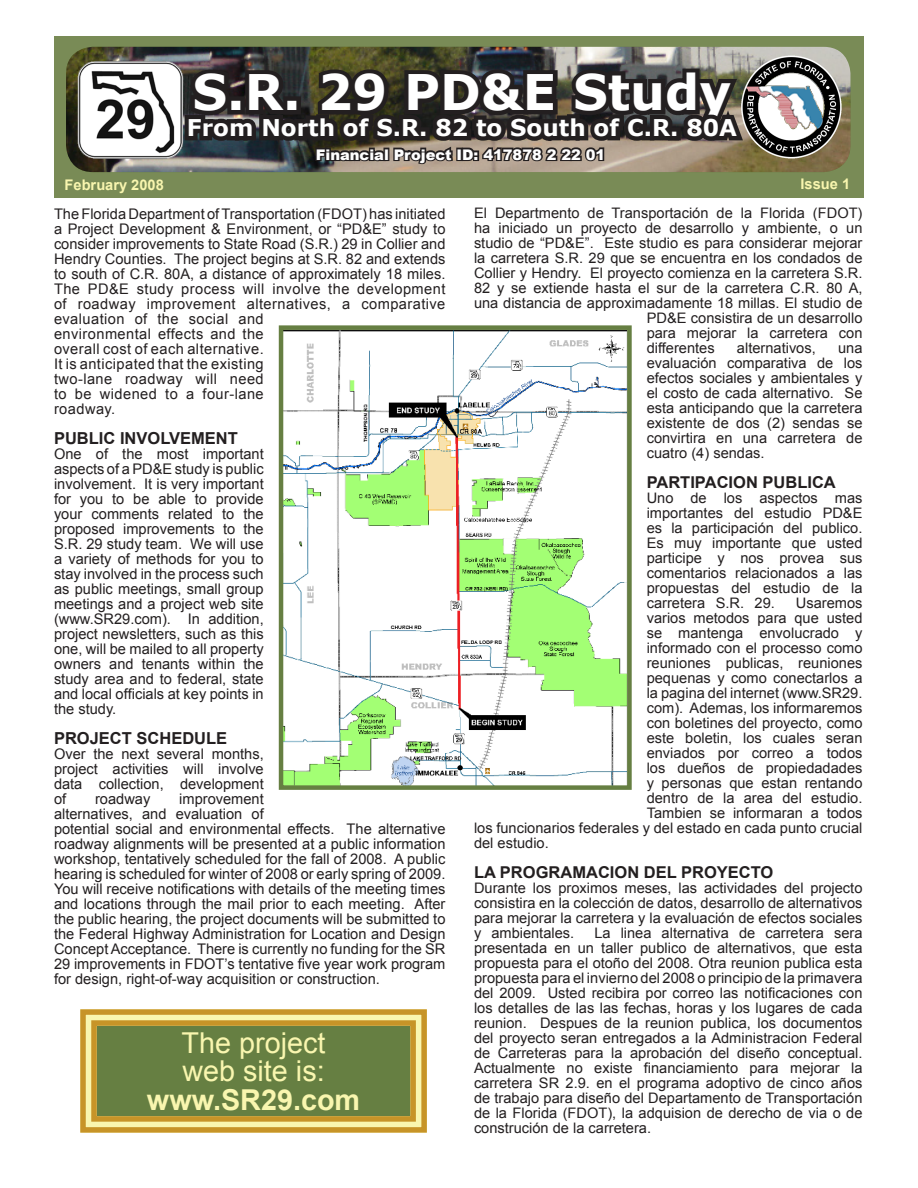
<style>
.page{position:relative;width:918px;height:1188px;background:#fff}
.page>*{position:absolute;margin:0;border:0;box-sizing:border-box;transform-origin:0 0}
.t1{font:700 49.05px "Verdana";color:#fff}
.t2{font:28.8px/28.8px "Arial";color:#f9f6af}
.Display{font:700 28.8px "Arial";color:#f9f6af}
.t3{font:700 23.1px "Verdana";color:#fff}
.Paragraph_Headings{font:700 16.5px "Arial";color:#231f20}
.Paragraph_Headings-2{font:700 16.35px "Arial";color:#231f20}
.t4{font:14.7px/15px "Arial";color:#231f20;text-align:justify}
.t5{font:14.7px/15px "Arial";letter-spacing:.03em;color:#231f20}
.t6{font:900 14.7px "Arial";color:#fff}
.t7{font:700 14.7px "Arial";color:#f9f6af}
.t8{font:14.55px/15px "Arial";color:#231f20;text-align:justify}
</style>
<div class="page">
<div style="left:54px;top:36px;width:810px;height:161px;background:#798b56"></div>
<img style="left:66px;top:47px;width:785px;height:125px;border-radius:27px">
<svg style="left:180px;top:63px;width:569px;height:103px;background:#3f3b37"></svg>
<img style="left:284px;top:330px;width:343px;height:455px">
<div style="left:279px;top:325px;width:353px;height:465px;border:4px solid #667f42"></div>
<svg style="left:80px;top:1009px;width:347px;height:124px;background:#85904c"></svg>
<div style="left:91px;top:1020px;width:325px;height:102px;border:5px solid #c79428"></div>
<img style="left:734px;top:49px;width:114px;height:112px">
<img style="left:78px;top:60px;width:106px;height:99px">
<p class="t1" style="left:192px;top:61px;width:540px">S.R. 29 PD&amp;E Study</p>
<p class="t3" style="left:187px;top:113px;width:552px">From North of S.R. 82 to South of C.R. 80A</p>
<p class="t6" style="left:316px;top:144px;width:291px">Financial Project ID: 417878 2 22 01</p>
<p class="t7" style="left:65px;top:175px;width:101px">February 2008</p>
<p class="t7" style="left:801px;top:175px;width:51px">Issue 1</p>
<p class="t5" style="left:54px;top:207px;width:393px">The Florida Department of Transportation (FDOT) has initiated a Project Development &amp; Environment, or “PD&amp;E” study to consider improvements to State Road (S.R.) 29 in Collier and Hendry Counties. The project begins at S.R. 82 and extends to south of C.R. 80A, a distance of approximately 18 miles.<br>The PD&amp;E study process will involve the development of roadway improvement alternatives, a comparative evaluation of the social and<br>environmental effects and the<br>overall cost of each alternative.<br>It is anticipated that the existing<br>two-lane roadway will need<br>to be widened to a four-lane<br>roadway.</p>
<p class="Paragraph_Headings" style="left:54px;top:427px;width:185px">PUBLIC INVOLVEMENT</p>
<p class="t4" style="left:54px;top:447px;width:211px">One of the most important aspects of a PD&amp;E study is public involvement. It is very important for you to be able to provide your comments related to the proposed improvements to the S.R. 29 study team. We will use a variety of methods for you to stay involved in the process such as public meetings, small group meetings and a project web site (www.SR29.com). In addition, project newsletters, such as this one, will be mailed to all property owners and tenants within the study area and to federal, state and local officials at key points in the study.</p>
<p class="Paragraph_Headings" style="left:54px;top:727px;width:175px">PROJECT SCHEDULE</p>
<p class="t4" style="left:54px;top:747px;width:211px">Over the next several months, project activities will involve data collection, development of</p>
<p class="t4" style="left:54px;top:792px;width:393px;text-align:left;text-indent:125px">improvement<br>alternatives, and evaluation of<br>potential social and environmental effects. The alternative roadway alignments will be presented at a public information workshop, tentatively scheduled for the fall of 2008. A public hearing is scheduled for winter of 2008 or early spring of 2009.<br>You will receive notifications with details of the meeting times and locations through the mail prior to each meeting. After the public hearing, the project documents will be submitted to the Federal Highway Administration for Location and Design Concept Acceptance. There is currently no funding for the SR 29 improvements in FDOT’s tentative five year work program for design, right-of-way acquisition or construction.</p>
<p class="t4" style="left:95px;top:792px;width:57px">roadway</p>
<p class="t2" style="left:182px;top:1028px;width:145px">The project web site is:</p>
<p class="Display" style="left:147px;top:1081px;width:215px">www.SR29.com</p>
<p class="t8" style="left:474px;top:206px;width:390px">El Departmento de Transportación de la Florida (FDOT)</p>
<p class="t8" style="left:474px;top:221px;width:390px">ha iniciado un proyecto de desarrollo y ambiente, o un</p>
<p class="t8" style="left:474px;top:236px;width:390px">studio de “PD&amp;E”. Este studio es para considerar mejorar</p>
<p class="t8" style="left:474px;top:251px;width:390px">la carretera S.R. 29 que se encuentra en los condados de</p>
<p class="t8" style="left:474px;top:266px;width:390px">Collier y Hendry. El proyecto comienza en la carretera S.R.</p>
<p class="t8" style="left:474px;top:281px;width:390px">82 y se extiende hasta el sur de la carretera C.R. 80 A,</p>
<p class="t8" style="left:474px;top:296px;width:390px">una distancia de approximadamente 18 millas. El studio de</p>
<p class="t8" style="left:647px;top:311px;width:217px">PD&amp;E consistira de un desarrollo</p>
<p class="t8" style="left:647px;top:326px;width:217px">para mejorar la carretera con</p>
<p class="t8" style="left:647px;top:341px;width:70px">differentes</p>
<p class="t8" style="left:737px;top:341px;width:80px">alternativos,</p>
<p class="t8" style="left:647px;top:341px;width:217px;text-indent:191px">una evaluación comparativa de los efectos sociales y ambientales y el costo de cada alternativo. Se esta anticipando que la carretera existente de dos (2) sendas se convirtira en una carretera de cuatro (4) sendas.</p>
<p class="Paragraph_Headings-2" style="left:647px;top:472px;width:191px">PARTIPACION PUBLICA</p>
<p class="t8" style="left:647px;top:491px;width:217px">Uno de los aspectos mas importantes del estudio PD&amp;E es la participación del publico.<br>Es muy importante que usted participe y nos provea sus comentarios relacionados a las propuestas del estudio de la carretera S.R. 29.</p>
<p class="t8" style="left:796px;top:596px;width:68px">Usaremos</p>
<p class="t8" style="left:647px;top:611px;width:217px">varios metodos para que usted</p>
<p class="t8" style="left:647px;top:626px;width:217px">se mantenga envolucrado y</p>
<p class="t8" style="left:647px;top:641px;width:217px">informado con el processo como</p>
<p class="t8" style="left:647px;top:656px;width:217px">reuniones publicas, reuniones</p>
<p class="t8" style="left:647px;top:671px;width:217px">pequenas y como conectarlos a</p>
<p class="t8" style="left:647px;top:686px;width:217px">la pagina del internet (www.SR29.</p>
<p class="t8" style="left:647px;top:701px;width:217px">com). Ademas, los informaremos</p>
<p class="t8" style="left:647px;top:716px;width:217px">con boletines del proyecto, como</p>
<p class="t8" style="left:647px;top:731px;width:217px">este boletin, los cuales seran</p>
<p class="t8" style="left:647px;top:746px;width:217px">enviados por correo a todos</p>
<p class="t8" style="left:647px;top:761px;width:217px">los dueños de propiedadades</p>
<p class="t8" style="left:647px;top:776px;width:217px">y personas que estan rentando</p>
<p class="t8" style="left:647px;top:791px;width:217px">dentro de la area del estudio.</p>
<p class="t8" style="left:647px;top:806px;width:217px">Tambien se informaran a todos</p>
<p class="t8" style="left:474px;top:821px;width:390px">los funcionarios federales y del estado en cada punto crucial</p>
<p class="t8" style="left:474px;top:836px;width:76px">del estudio.</p>
<p class="Paragraph_Headings-2" style="left:474px;top:862px;width:301px">LA PROGRAMACION DEL PROYECTO</p>
<p class="t8" style="left:474px;top:881px;width:390px">Durante los proximos meses, las actividades del projecto consistira en la colección de datos, desarrollo de alternativos para mejorar la carretera y la evaluación de efectos sociales y ambientales.</p>
<p class="t8" style="left:474px;top:926px;width:390px;text-indent:120px">La linea alternativa de carretera sera presentada en un taller publico de alternativos, que esta propuesta para el otoño del 2008. Otra reunion publica esta propuesta para el invierno del 2008 o principio de la primavera del 2009. Usted recibira por correo las notificaciones con los detalles de las las fechas, horas y los lugares de cada reunion. Despues de la reunion publica, los documentos del proyecto seran entregados a la Administracion Federal de Carreteras para la aprobación del diseño conceptual.<br>Actualmente no existe financiamiento para mejorar la carretera SR 2.9. en el programa adoptivo de cinco años de trabajo para diseño del Departamento de Transportación de la Florida (FDOT), la adquision de derecho de via o de construción de la carretera.</p>
</div>
